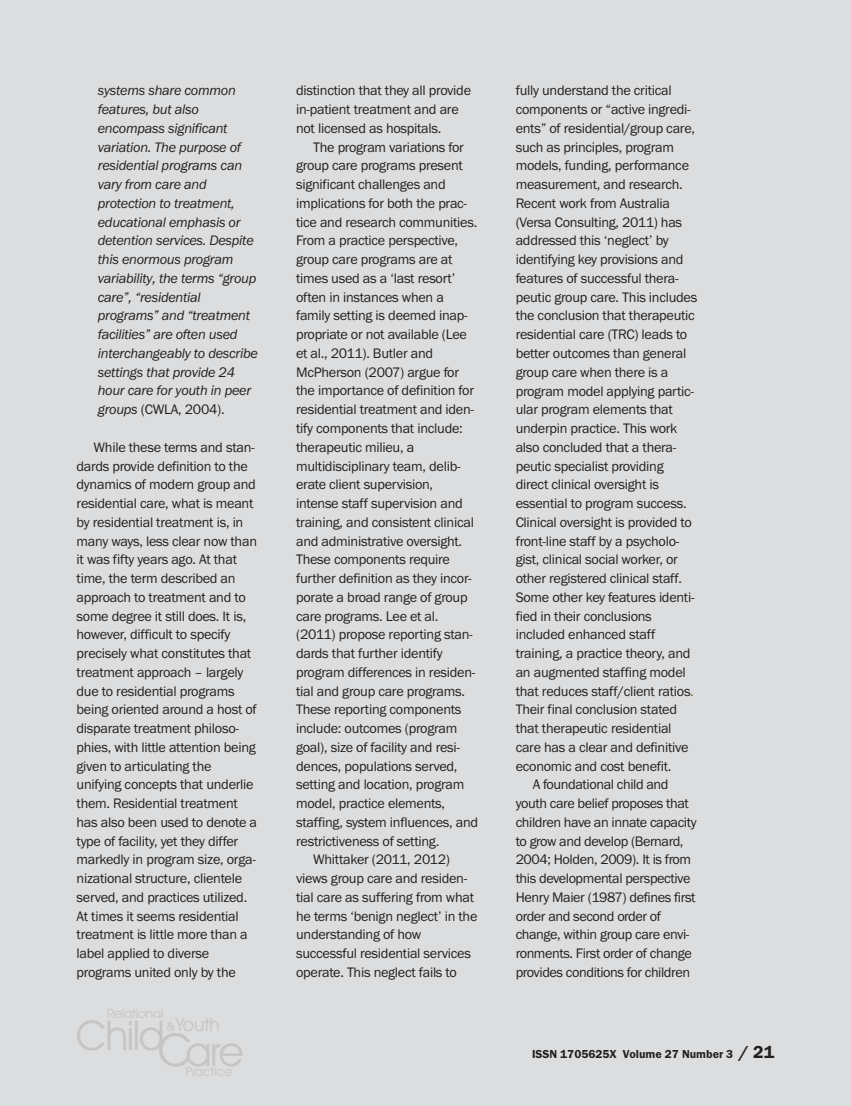
<style>
.page{position:relative;width:851px;height:1106px;background:#fff}
.page>*{position:absolute;margin:0;border:0;box-sizing:border-box;transform-origin:0 0}
.t1{font:41.1px "Avant Garde Bk BT";letter-spacing:-.035em;color:#c7c5c4}
.t2{font:18.45px "Avant Garde Bk BT";color:#c7c5c4}
.t3{font:14.25px/18.8px "Franklin Gothic";letter-spacing:-.02em;color:#231f20}
.t4{font:italic 14.25px/18.8px "Franklin Gothic";letter-spacing:-.02em;color:#231f20}
.t5{font:12.9px "Avant Garde Bk BT";color:#c7c5c4}
.t6{font:12.75px "Avant Garde Bk BT";color:#c7c5c4}
.t7{font:12px "Franklin Gothic Demi";color:#231f20}
.s1{font-style:normal}
.s2{font-size:45.6px}
.s3{font-size:12.75px}
.s4{color:#60743c}
.s5{font-weight:700;font-size:18px}
</style>
<div class="page">
<div style="left:0;top:0;width:850px;height:1106px;background:#dcddde"></div>
<p class="t4" style="left:98px;top:83px;width:162px">systems share common features, but also encompass significant variation. The purpose of residential programs can vary from care and protection to treatment, educational emphasis or detention services. Despite this enormous program variability, the terms “group care”, “residential programs” and “treatment facilities” are often used interchangeably to describe settings that provide 24 hour care for youth in peer groups <span class="s1">(CWLA, 2004).</span></p>
<p class="t3" style="left:77px;top:439px;width:182px;text-indent:17px">While these terms and stan&shy;dards provide definition to the dynamics of modern group and residential care, what is meant by residential treatment is, in many ways, less clear now than it was fifty years ago. At that time, the term described an approach to treatment and to some degree it still does. It is, however, difficult to specify precisely what constitutes that treatment approach – largely due to residential programs being oriented around a host of disparate treatment philoso&shy;phies, with little attention being given to articulating the unifying concepts that underlie them. Residential treatment has also been used to denote a type of facility, yet they differ markedly in program size, orga&shy;nizational structure, clientele served, and practices utilized.<br>At times it seems residential treatment is little more than a label applied to diverse programs united only by the</p>
<p class="t5" style="left:107px;top:1006px;width:58px">Relational</p>
<h1 class="t1" style="left:158px;top:1027px;width:87px"><span class="s2">C</span>are</h1>
<p class="t6" style="left:186px;top:1064px;width:48px">Practice</p>
<p class="t2" style="left:166px;top:1014px;width:55px"><span class="s3">&amp;</span>Youth</p>
<h1 class="t1" style="left:76px;top:1012px;width:90px">Child</h1>
<p class="t3" style="left:296px;top:83px;width:176px">distinction that they all provide in-patient treatment and are not licensed as hospitals.</p>
<p class="t3" style="left:313px;top:139px;width:152px">The program variations for</p>
<p class="t3" style="left:296px;top:158px;width:168px">group care programs present</p>
<p class="t3" style="left:296px;top:176px;width:151px">significant challenges and</p>
<p class="t3" style="left:296px;top:195px;width:172px">implications for both the prac-</p>
<p class="t3" style="left:296px;top:214px;width:183px">tice and research communities.</p>
<p class="t3" style="left:296px;top:233px;width:163px">From a practice perspective,</p>
<p class="t3" style="left:296px;top:251px;width:158px">group care programs are at</p>
<p class="t3" style="left:296px;top:270px;width:161px">times used as a ‘last resort’</p>
<p class="t3" style="left:296px;top:289px;width:149px">often in instances when a</p>
<p class="t3" style="left:296px;top:308px;width:173px">family setting is deemed inap-</p>
<p class="t3" style="left:296px;top:326px;width:172px">propriate or not available (Lee</p>
<p class="t3" style="left:296px;top:345px;width:139px">et al., 2011). Butler and</p>
<p class="t3" style="left:296px;top:364px;width:164px">McPherson (2007) argue for</p>
<p class="t3" style="left:296px;top:383px;width:179px">the importance of definition for</p>
<p class="t3" style="left:296px;top:401px;width:179px">residential treatment and iden-</p>
<p class="t3" style="left:296px;top:420px;width:168px">tify components that include:</p>
<p class="t3" style="left:296px;top:439px;width:120px">therapeutic milieu, a</p>
<p class="t3" style="left:296px;top:458px;width:166px">multidisciplinary team, delib-</p>
<p class="t3" style="left:296px;top:476px;width:138px">erate client supervision,</p>
<p class="t3" style="left:296px;top:495px;width:168px">intense staff supervision and</p>
<p class="t3" style="left:296px;top:514px;width:179px">training, and consistent clinical</p>
<p class="t3" style="left:296px;top:533px;width:167px">and administrative oversight.</p>
<p class="t3" style="left:296px;top:551px;width:155px">These components require</p>
<p class="t3" style="left:296px;top:570px;width:177px">further definition as they incor-</p>
<p class="t3" style="left:296px;top:589px;width:173px">porate a broad range of group</p>
<p class="t3" style="left:296px;top:608px;width:144px">care programs. Lee et al.</p>
<p class="t3" style="left:296px;top:626px;width:178px">(2011) propose reporting stan-</p>
<p class="t3" style="left:296px;top:645px;width:148px">dards that further identify</p>
<p class="t3" style="left:296px;top:664px;width:181px">program differences in residen-</p>
<p class="t3" style="left:296px;top:683px;width:170px">tial and group care programs.</p>
<p class="t3" style="left:296px;top:701px;width:167px">These reporting components</p>
<p class="t3" style="left:296px;top:720px;width:163px">include: outcomes (program</p>
<p class="t3" style="left:296px;top:739px;width:165px">goal), size of facility and resi-</p>
<p class="t3" style="left:296px;top:758px;width:163px">dences, populations served,</p>
<p class="t3" style="left:296px;top:776px;width:170px">setting and location, program</p>
<p class="t3" style="left:296px;top:795px;width:150px">model, practice elements,</p>
<p class="t3" style="left:296px;top:814px;width:184px">staffing, system influences, and</p>
<p class="t3" style="left:296px;top:833px;width:145px">restrictiveness of setting.</p>
<p class="t3" style="left:313px;top:851px;width:138px">Whittaker (2011, 2012)</p>
<p class="t3" style="left:296px;top:870px;width:173px">views group care and residen-</p>
<p class="t3" style="left:296px;top:889px;width:179px">tial care as suffering from what</p>
<p class="t3" style="left:296px;top:907px;width:183px">he terms ‘benign neglect’ in the</p>
<p class="t3" style="left:296px;top:926px;width:127px">understanding of how</p>
<p class="t3" style="left:296px;top:945px;width:176px">successful residential services</p>
<p class="t3" style="left:296px;top:964px;width:162px">operate. This neglect fails to</p>
<p class="t3" style="left:515px;top:83px;width:157px">fully understand the critical</p>
<p class="t3" style="left:515px;top:101px;width:176px">components or “active ingredi-</p>
<p class="t3" style="left:515px;top:120px;width:181px">ents” of residential/group care,</p>
<p class="t3" style="left:515px;top:139px;width:160px">such as principles, program</p>
<p class="t3" style="left:515px;top:158px;width:175px">models, funding, performance</p>
<p class="t3" style="left:515px;top:176px;width:169px">measurement, and research.</p>
<p class="t3" style="left:515px;top:195px;width:156px">Recent work from Australia</p>
<p class="t3" style="left:515px;top:214px;width:168px">(Versa Consulting, 2011) has</p>
<p class="t3" style="left:515px;top:233px;width:155px">addressed this ‘neglect’ by</p>
<p class="t3" style="left:515px;top:251px;width:169px">identifying key provisions and</p>
<p class="t3" style="left:515px;top:270px;width:164px">features of successful thera-</p>
<p class="t3" style="left:515px;top:289px;width:183px">peutic group care. This includes</p>
<p class="t3" style="left:515px;top:308px;width:181px">the conclusion that therapeutic</p>
<p class="t3" style="left:515px;top:326px;width:173px">residential care (TRC) leads to</p>
<p class="t3" style="left:515px;top:345px;width:172px">better outcomes than general</p>
<p class="t3" style="left:515px;top:364px;width:154px">group care when there is a</p>
<p class="t3" style="left:515px;top:383px;width:180px">program model applying partic-</p>
<p class="t3" style="left:515px;top:401px;width:159px">ular program elements that</p>
<p class="t3" style="left:515px;top:420px;width:163px">underpin practice. This work</p>
<p class="t3" style="left:515px;top:439px;width:162px">also concluded that a thera-</p>
<p class="t3" style="left:515px;top:458px;width:149px">peutic specialist providing</p>
<p class="t3" style="left:515px;top:476px;width:145px">direct clinical oversight is</p>
<p class="t3" style="left:515px;top:495px;width:172px">essential to program success.</p>
<p class="t3" style="left:515px;top:514px;width:177px">Clinical oversight is provided to</p>
<p class="t3" style="left:515px;top:533px;width:165px">front-line staff by a psycholo-</p>
<p class="t3" style="left:515px;top:551px;width:164px">gist, clinical social worker, or</p>
<p class="t3" style="left:515px;top:570px;width:168px">other registered clinical staff.</p>
<p class="t3" style="left:515px;top:589px;width:180px">Some other key features identi-</p>
<p class="t3" style="left:515px;top:608px;width:138px">fied in their conclusions</p>
<p class="t3" style="left:515px;top:626px;width:141px">included enhanced staff</p>
<p class="t3" style="left:515px;top:645px;width:176px">training, a practice theory, and</p>
<p class="t3" style="left:515px;top:664px;width:172px">an augmented staffing model</p>
<p class="t3" style="left:515px;top:683px;width:180px">that reduces staff/client ratios<span class="s4">.</span></p>
<p class="t3" style="left:515px;top:701px;width:163px">Their final conclusion stated</p>
<p class="t3" style="left:515px;top:720px;width:157px">that therapeutic residential</p>
<p class="t3" style="left:515px;top:739px;width:174px">care has a clear and definitive</p>
<p class="t3" style="left:515px;top:758px;width:157px">economic and cost benefit.</p>
<p class="t3" style="left:532px;top:776px;width:137px">A foundational child and</p>
<p class="t3" style="left:515px;top:795px;width:175px">youth care belief proposes that</p>
<p class="t3" style="left:515px;top:814px;width:182px">children have an innate capacity</p>
<p class="t3" style="left:515px;top:833px;width:169px">to grow and develop (Bernard,</p>
<p class="t3" style="left:515px;top:851px;width:177px">2004; Holden, 2009). It is from</p>
<p class="t3" style="left:515px;top:870px;width:176px">this developmental perspective</p>
<p class="t3" style="left:515px;top:889px;width:181px">Henry Maier (1987) defines first</p>
<p class="t3" style="left:515px;top:908px;width:147px">order and second order of</p>
<p class="t3" style="left:515px;top:926px;width:175px">change, within group care envi-</p>
<p class="t3" style="left:515px;top:945px;width:178px">ronments. First order of change</p>
<p class="t3" style="left:515px;top:964px;width:176px">provides conditions for children</p>
<p class="t7" style="left:532px;top:1049px;width:244px">ISSN 1705625X Volume 27 Number 3 <span class="s5">/ 21</span></p>
</div>
